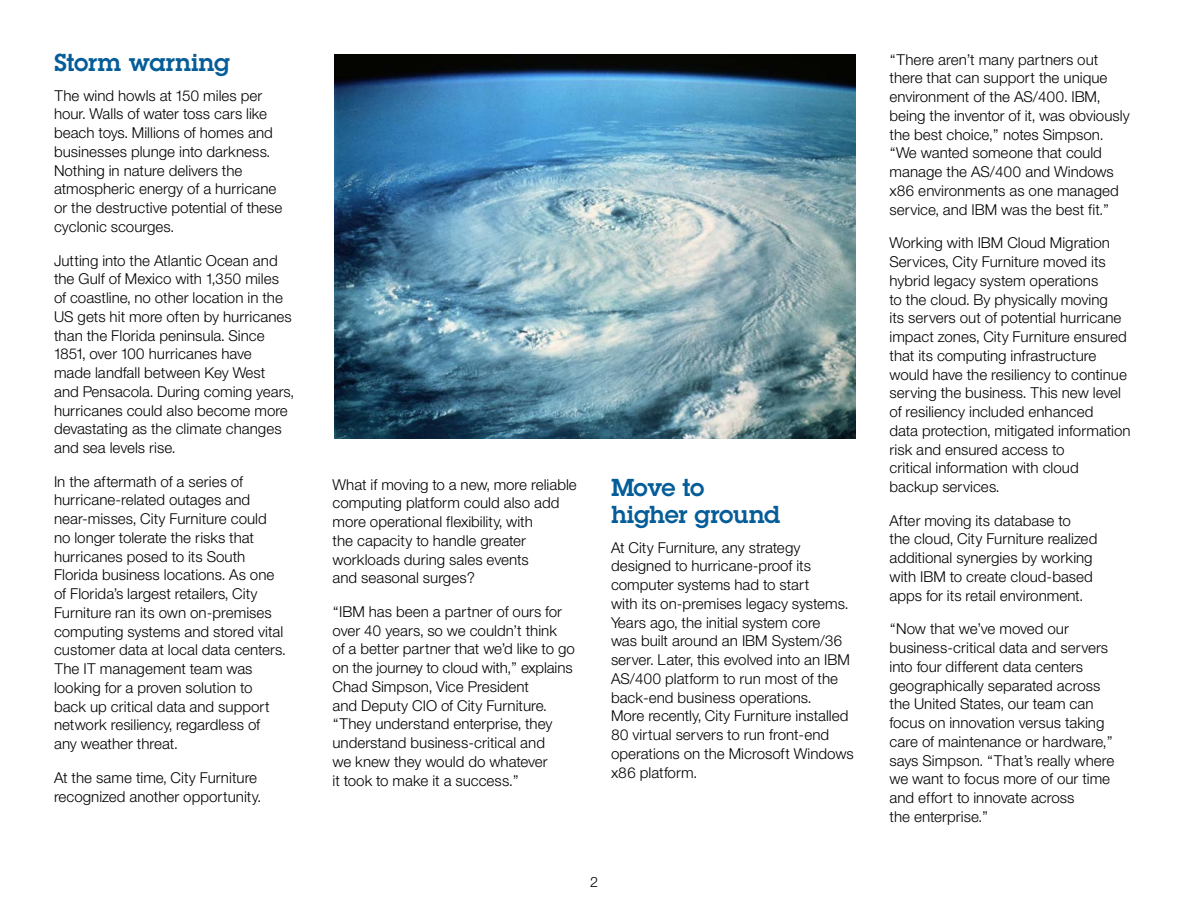
<style>
.page{position:relative;width:1188px;height:918px;background:#fff}
.page>*{position:absolute;margin:0;border:0;box-sizing:border-box;transform-origin:0 0}
.t1{font:24px/27px "Lubalin Demifor IBM";color:#045d99}
.t2{font:15px/18.8px "Helv Neue Lightfor IBM";color:#000}
.t3{font:14.25px "Helv Neue Lightfor IBM";color:#000}
</style>
<div class="page">
<img style="left:334px;top:54px;width:521px;height:384px">
<h1 class="t1" style="left:54px;top:49px;width:178px">Storm warning</h1>
<p class="t2" style="left:54px;top:86px;width:230px">The wind howls at 150 miles per hour. Walls of water toss cars like beach toys. Millions of homes and businesses plunge into darkness.<br>Nothing in nature delivers the atmospheric energy of a hurricane or the destructive potential of these cyclonic scourges.</p>
<p class="t2" style="left:54px;top:250px;width:242px">Jutting into the Atlantic Ocean and the Gulf of Mexico with 1,350 miles of coastline, no other location in the US gets hit more often by hurricanes than the Florida peninsula. Since 1851, over 100 hurricanes have<br>made landfall between Key West<br>and Pensacola. During coming years, hurricanes could also become more devastating as the climate changes and sea levels rise.</p>
<p class="t2" style="left:54px;top:472px;width:233px">In the aftermath of a series of hurricane-related outages and near-misses, City Furniture could no longer tolerate the risks that hurricanes posed to its South<br>Florida business locations. As one of Florida’s largest retailers, City<br>Furniture ran its own on-premises computing systems and stored vital customer data at local data centers.<br>The IT management team was looking for a proven solution to back up critical data and support network resiliency, regardless of any weather threat.</p>
<p class="t2" style="left:54px;top:768px;width:208px">At the same time, City Furniture recognized another opportunity.</p>
<p class="t2" style="left:333px;top:475px;width:246px">What if moving to a new, more reliable computing platform could also add more operational flexibility, with<br>the capacity to handle greater workloads during sales events<br>and seasonal surges?</p>
<p class="t2" style="left:333px;top:602px;width:244px">“IBM has been a partner of ours for over 40 years, so we couldn’t think<br>of a better partner that we’d like to go on the journey to cloud with,” explains Chad Simpson, Vice President<br>and Deputy CIO of City Furniture. “They understand enterprise, they understand business-critical and<br>we knew they would do whatever<br>it took to make it a success.”</p>
<h1 class="t1" style="left:611px;top:474px;width:171px">Move to higher ground</h1>
<p class="t2" style="left:611px;top:538px;width:244px">At City Furniture, any strategy designed to hurricane-proof its computer systems had to start<br>with its on-premises legacy systems.<br>Years ago, the initial system core<br>was built around an IBM System/36 server. Later, this evolved into an IBM AS/400 platform to run most of the back-end business operations.<br>More recently, City Furniture installed 80 virtual servers to run front-end operations on the Microsoft Windows x86 platform.</p>
<p class="t3" style="left:590px;top:873px;width:9px">2</p>
<p class="t2" style="left:890px;top:50px;width:242px">“There aren’t many partners out there that can support the unique environment of the AS/400. IBM, being the inventor of it, was obviously the best choice,” notes Simpson. “We wanted someone that could manage the AS/400 and Windows x86 environments as one managed service, and IBM was the best fit.”</p>
<p class="t2" style="left:890px;top:233px;width:243px">Working with IBM Cloud Migration Services, City Furniture moved its hybrid legacy system operations<br>to the cloud. By physically moving<br>its servers out of potential hurricane impact zones, City Furniture ensured that its computing infrastructure would have the resiliency to continue serving the business. This new level of resiliency included enhanced<br>data protection, mitigated information risk and ensured access to<br>critical information with cloud backup services.</p>
<p class="t2" style="left:890px;top:511px;width:209px">After moving its database to<br>the cloud, City Furniture realized additional synergies by working with IBM to create cloud-based apps for its retail environment.</p>
<p class="t2" style="left:890px;top:619px;width:226px">“Now that we’ve moved our business-critical data and servers into four different data centers geographically separated across the United States, our team can focus on innovation versus taking care of maintenance or hardware,” says Simpson. “That’s really where we want to focus more of our time and effort to innovate across<br>the enterprise.”</p>
</div>
